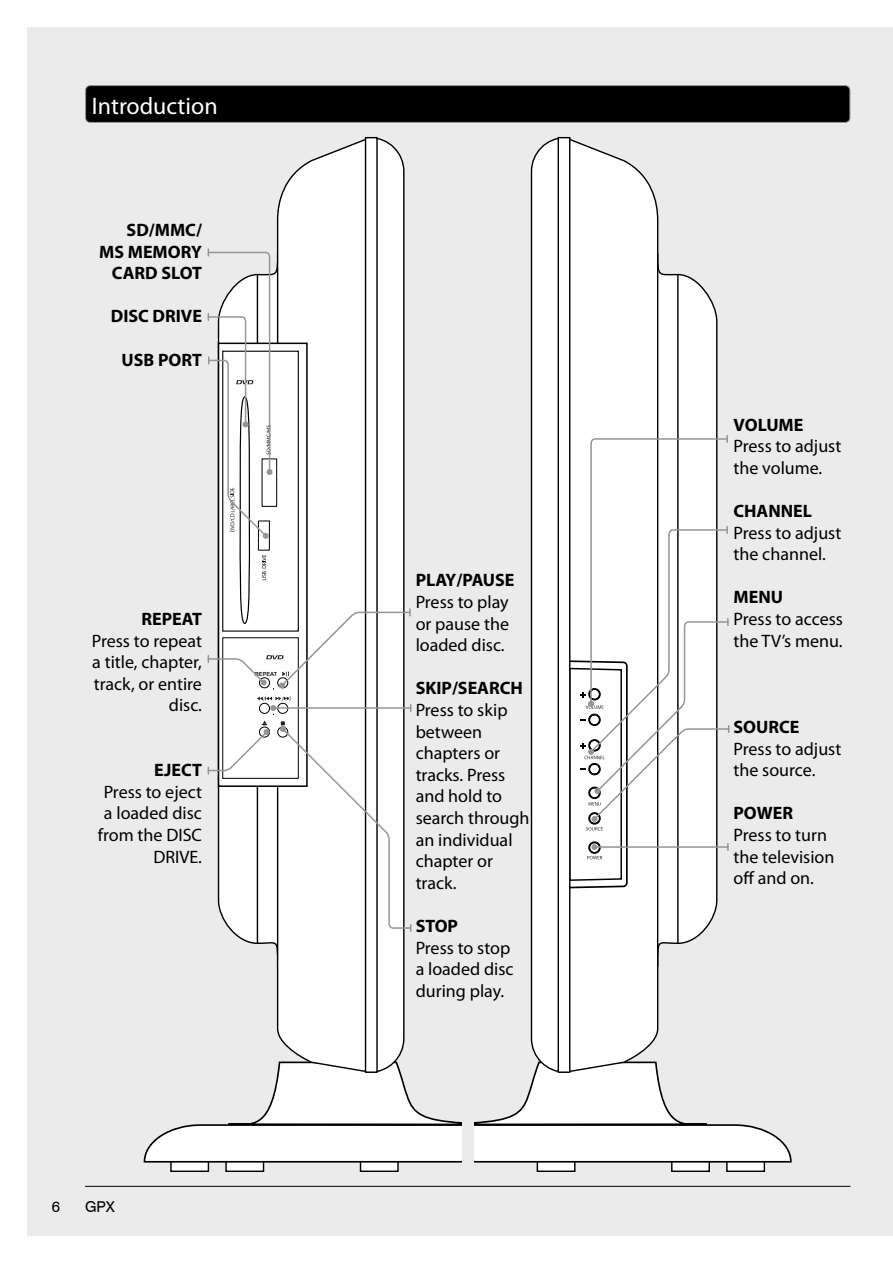
<style>
.page{position:relative;width:893px;height:1263px;background:#fff}
.page>*{position:absolute;margin:0;border:0;box-sizing:border-box;transform-origin:0 0}
.t1{font:24px "Myriad Pro";color:#fff}
.t2{font:18px/21.6px "Myriad Pro";color:#000}
.t3{font:700 18px/21.6px "Myriad Pro";color:#000;text-align:right}
.t4{font:15px "Swiss 721 BT";color:#000}
.t5{font:700 5.7px "Arial";color:#231f20}
.t6{font:700 5.55px "Arial";color:#231f20}
</style>
<div class="page">
<div style="left:27px;top:27px;width:866px;height:1209px;background:#ebebec"></div>
<hr style="left:85px;top:1186px;width:765px;height:1px;background:#000">
<div style="left:86px;top:86px;width:764px;height:36px;background:#000;border-radius:5px"></div>
<div style="left:85px;top:85px;width:765px;height:38px;border:1px solid #939598;border-radius:5px"></div>
<div style="left:360px;top:1160px;width:38px;height:11px;background:#fff"></div>
<div style="left:360px;top:1159px;width:39px;height:13px;border:1px solid #000"></div>
<div style="left:171px;top:1160px;width:37px;height:11px;background:#fff"></div>
<div style="left:170px;top:1159px;width:39px;height:13px;border:1px solid #000"></div>
<div style="left:226px;top:1160px;width:38px;height:11px;background:#fff"></div>
<div style="left:225px;top:1159px;width:39px;height:13px;border:1px solid #000"></div>
<svg style="left:143px;top:1073px;width:318px;height:90px"></svg>
<svg style="left:276px;top:136px;width:129px;height:937px;background:#f3f3f3"></svg>
<div style="left:366px;top:138px;width:11px;height:934px;background:#fff"></div>
<div style="left:365px;top:137px;width:13px;height:936px;border:1px solid #000"></div>
<div style="left:537px;top:1160px;width:38px;height:11px;background:#fff"></div>
<div style="left:537px;top:1159px;width:38px;height:13px;border:1px solid #000"></div>
<div style="left:727px;top:1160px;width:37px;height:11px;background:#fff"></div>
<div style="left:726px;top:1159px;width:39px;height:13px;border:1px solid #000"></div>
<div style="left:672px;top:1160px;width:37px;height:11px;background:#fff"></div>
<div style="left:671px;top:1159px;width:39px;height:13px;border:1px solid #000"></div>
<svg style="left:474px;top:1073px;width:318px;height:90px"></svg>
<svg style="left:530px;top:136px;width:129px;height:937px;background:#f0f0f0"></svg>
<div style="left:558px;top:138px;width:12px;height:934px;background:#fff"></div>
<div style="left:558px;top:137px;width:12px;height:936px;border:1px solid #000"></div>
<svg style="left:207px;top:249px;width:205px;height:719px"></svg>
<svg style="left:568px;top:252px;width:162px;height:716px;background:#efefef"></svg>
<h1 class="t1" style="left:92px;top:91px;width:127px">Introduction</h1>
<p class="t3" style="left:99px;top:219px;width:104px">SD/MMC/<br>MS MEMORY<br>CARD SLOT</p>
<p class="t3" style="left:111px;top:305px;width:93px">DISC DRIVE</p>
<p class="t3" style="left:122px;top:348px;width:82px">USB PORT</p>
<p class="t3" style="left:141px;top:607px;width:62px">REPEAT</p>
<p class="t2" style="left:92px;top:629px;width:112px;text-align:right">Press to repeat a title, chapter, track, or entire disc.</p>
<p class="t3" style="left:154px;top:759px;width:49px">EJECT</p>
<p class="t2" style="left:98px;top:781px;width:106px;text-align:right">Press to eject a loaded disc from the DISC<br>DRIVE.</p>
<p class="t6" style="left:255px;top:670px;width:24px">REPEAT</p>
<p class="t5" style="left:263px;top:695px;width:3px">/</p>
<p class="t5" style="left:282px;top:695px;width:3px">/</p>
<p class="t4" style="left:52px;top:1197px;width:10px">6</p>
<p class="t4" style="left:85px;top:1197px;width:31px">GPX</p>
<p class="t3" style="left:416px;top:569px;width:100px">PLAY/PAUSE</p>
<p class="t2" style="left:416px;top:591px;width:95px;text-align:justify">Press to play or pause the loaded disc.</p>
<p class="t3" style="left:416px;top:677px;width:109px">SKIP/SEARCH</p>
<p class="t2" style="left:416px;top:699px;width:115px">Press to skip between chapters or tracks. Press and hold to search through an individual chapter or track.</p>
<p class="t3" style="left:416px;top:914px;width:44px">STOP</p>
<p class="t2" style="left:416px;top:936px;width:99px">Press to stop a loaded disc during play.</p>
<p class="t3" style="left:733px;top:413px;width:71px">VOLUME</p>
<p class="t2" style="left:733px;top:435px;width:109px">Press to adjust the volume.</p>
<p class="t3" style="left:733px;top:499px;width:80px">CHANNEL</p>
<p class="t2" style="left:733px;top:521px;width:109px">Press to adjust the channel.</p>
<p class="t3" style="left:733px;top:586px;width:51px">MENU</p>
<p class="t2" style="left:733px;top:608px;width:111px">Press to access the TV’s menu.</p>
<p class="t3" style="left:733px;top:715px;width:67px">SOURCE</p>
<p class="t2" style="left:733px;top:737px;width:109px">Press to adjust the source.</p>
<p class="t3" style="left:733px;top:802px;width:61px">POWER</p>
<p class="t2" style="left:733px;top:824px;width:102px">Press to turn the television off and on.</p>
</div>
